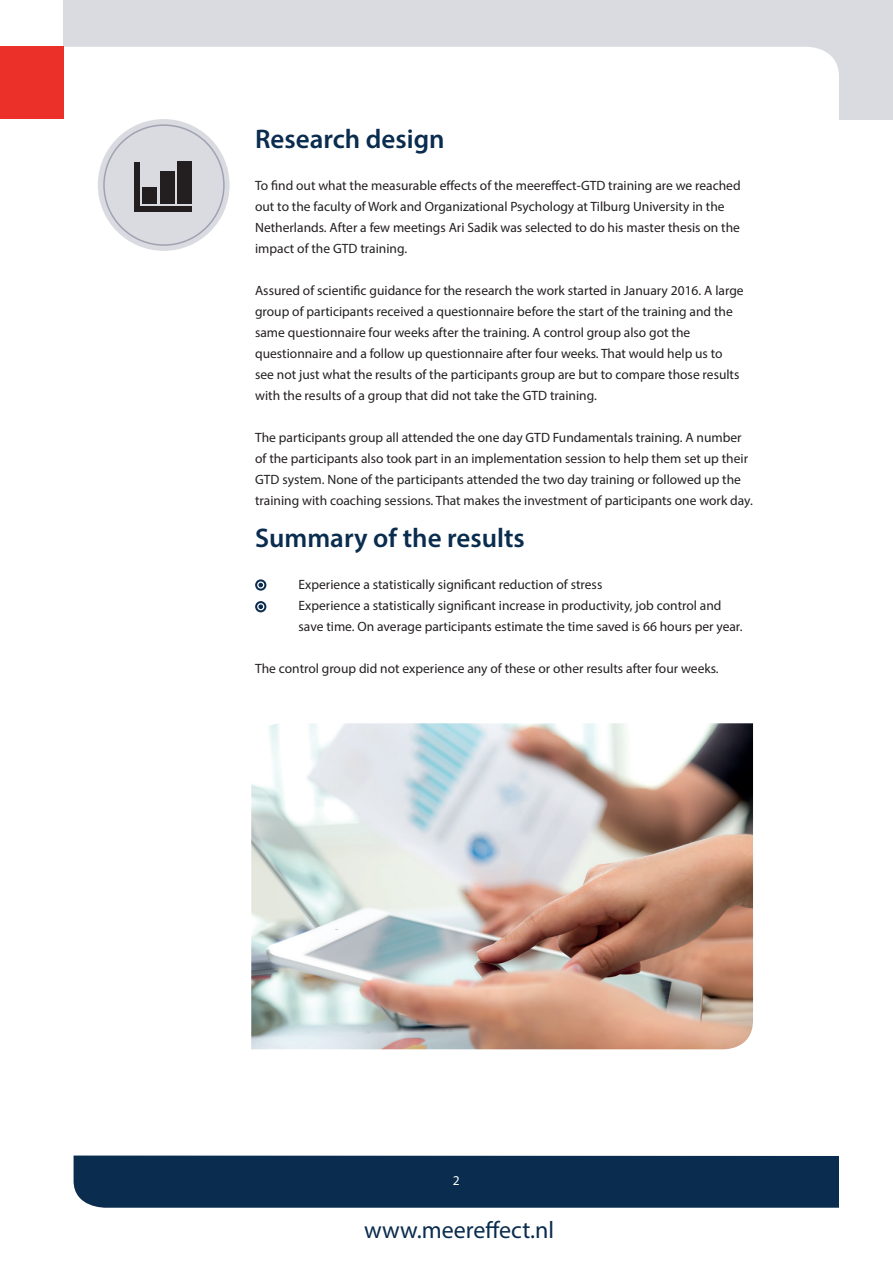
<style>
.page{position:relative;width:893px;height:1263px;background:#fff}
.page>*{position:absolute;margin:0;border:0;box-sizing:border-box;transform-origin:0 0}
.t1{font:600 27px "Myriad Pro";color:#0a2c4e}
.t2{font:24px "Myriad Pro";color:#0a2c4e}
.t3{font:13.5px/21px "Myriad Pro";color:#231f20}
.t4{font:13.5px "Myriad Pro";color:#fff}
</style>
<div class="page">
<div style="left:64px;top:0;width:829px;height:119px;background:#dadbe1"></div>
<div style="left:64px;top:47px;width:775px;height:81px;background:#fff"></div>
<div style="left:0;top:47px;width:64px;height:72px;background:#eb2f29"></div>
<div style="left:74px;top:1155px;width:765px;height:53px;background:#0a2c4e"></div>
<svg style="left:255px;top:579px;width:11px;height:12px"></svg>
<svg style="left:255px;top:601px;width:11px;height:11px"></svg>
<img style="left:251px;top:723px;width:502px;height:327px">
<div style="left:98px;top:119px;width:132px;height:132px;background:#dadbe1;border-radius:50%"></div>
<div style="left:103px;top:124px;width:122px;height:122px;border:2px solid #a0a2b2;border-radius:50%"></div>
<div style="left:135px;top:162px;width:5px;height:49px;background:#231f20"></div>
<div style="left:140px;top:206px;width:52px;height:5px;background:#231f20"></div>
<div style="left:143px;top:187px;width:14px;height:17px;background:#231f20"></div>
<div style="left:160px;top:171px;width:14px;height:33px;background:#231f20"></div>
<div style="left:178px;top:162px;width:14px;height:42px;background:#231f20"></div>
<h1 class="t1" style="left:255px;top:122px;width:191px">Research design</h1>
<p class="t3" style="left:255px;top:175px;width:487px">To find out what the measurable effects of the meereffect-GTD training are we reached out to the faculty of Work and Organizational Psychology at Tilburg University in the Netherlands. After a few meetings Ari Sadik was selected to do his master thesis on the impact of the GTD training.</p>
<p class="t3" style="left:255px;top:280px;width:490px">Assured of scientific guidance for the research the work started in January 2016. A large group of participants received a questionnaire before the start of the training and the same questionnaire four weeks after the training. A control group also got the questionnaire and a follow up questionnaire after four weeks. That would help us to see not just what the results of the participants group are but to compare those results with the results of a group that did not take the GTD training.</p>
<p class="t3" style="left:255px;top:427px;width:499px">The participants group all attended the one day GTD Fundamentals training. A number of the participants also took part in an implementation session to help them set up their GTD system. None of the participants attended the two day training or followed up the training with coaching sessions. That makes the investment of participants one work day.</p>
<h1 class="t1" style="left:255px;top:521px;width:271px">Summary of the results</h1>
<p class="t3" style="left:299px;top:574px;width:445px">Experience a statistically significant reduction of stress<br>Experience a statistically significant increase in productivity, job control and save time. On average participants estimate the time saved is 66 hours per year.</p>
<p class="t3" style="left:255px;top:658px;width:465px">The control group did not experience any of these or other results after four weeks.</p>
<p class="t4" style="left:453px;top:1172px;width:8px">2</p>
<h2 class="t2" style="left:364px;top:1215px;width:191px">www.meereffect.nl</h2>
</div>
